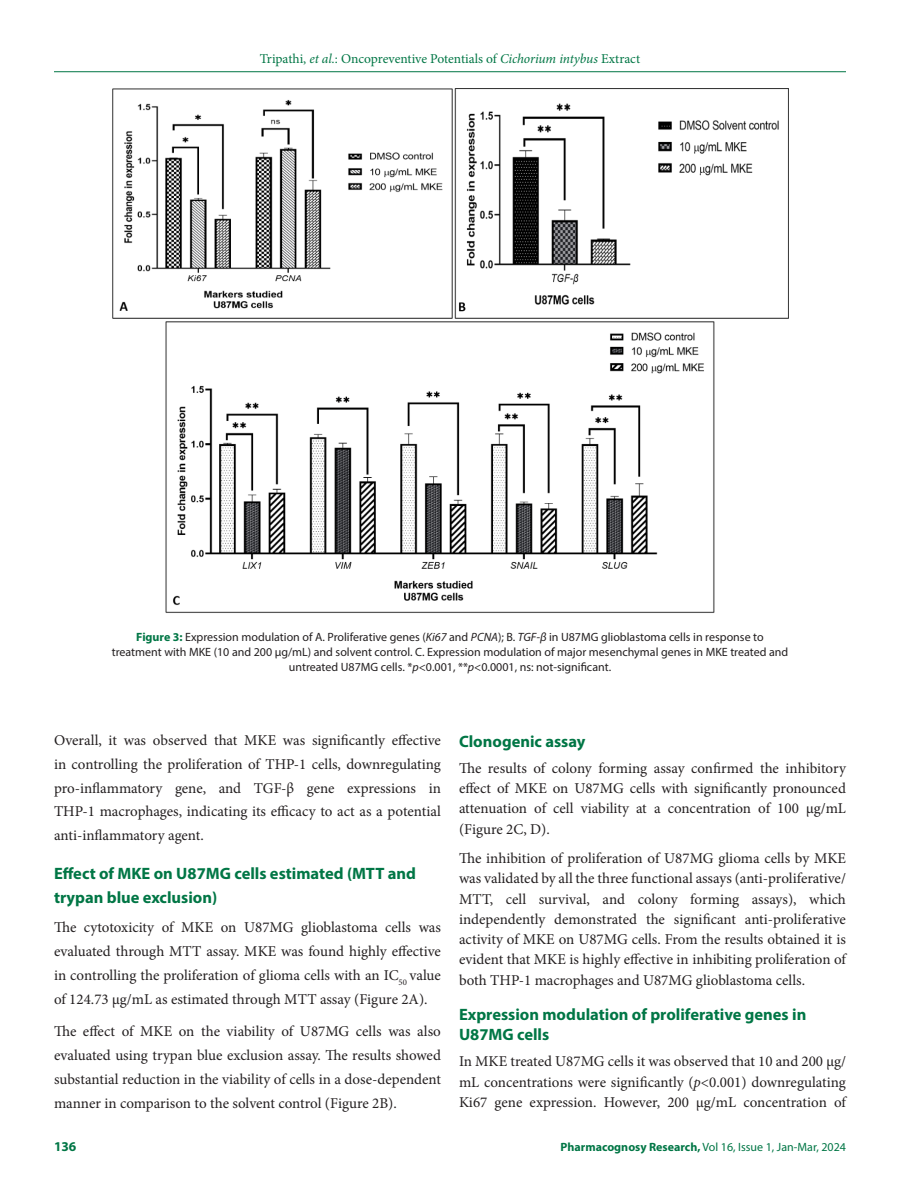
<style>
.page{position:relative;width:918px;height:1188px;background:#fff}
.page>*{position:absolute;margin:0;border:0;box-sizing:border-box;transform-origin:0 0}
.Heading_2{font:700 16.5px/23.7px "Myriad Pro";color:#007645}
.Body_text{font:15px/23.7px "Minion Pro";letter-spacing:-.005em;color:#231f20;text-align:justify}
.Body_text__FO{font:15px/20.2px "Minion Pro";color:#231f20;text-align:justify}
.t1{font:13.5px "Minion Pro";color:#007645}
.t2{font:700 13.5px "Myriad Pro";color:#007645}
.FIG_Caption{font:12px/15px "Myriad Pro";color:#231f20;text-align:center}
.t3{font:12px "Myriad Pro";color:#007645}
.s1{font-style:italic}
.s2{font-weight:700;color:#007645}
.s3{font-weight:700}
</style>
<div class="page">
<hr style="left:54px;top:71px;width:792px;height:1px;background:#007645">
<img style="left:112px;top:88px;width:676px;height:525px">
<p class="t1" style="left:260px;top:50px;width:382px">Tripathi, <span class="s1">et al.</span>: Oncopreventive Potentials of <span class="s1">Cichorium intybus</span> Extract</p>
<p class="FIG_Caption" style="left:112px;top:629px;width:678px"><span class="s2">Figure 3:</span> Expression modulation of A. Proliferative genes (<span class="s1">Ki67</span> and <span class="s1">PCNA</span>); B. <span class="s1">TGF-β</span> in U87MG glioblastoma cells in response to treatment with MKE (10 and 200 μg/mL) and solvent control. C. Expression modulation of major mesenchymal genes in MKE treated and untreated U87MG cells. *<span class="s1">p</span>&lt;0.001, **<span class="s1">p</span>&lt;0.0001, ns: not-significant.</p>
<p class="Body_text" style="left:54px;top:729px;width:389px">Overall, it was observed that MKE was significantly effective in controlling the proliferation of THP-1 cells, downregulating pro-inflammatory gene, and TGF-β gene expressions in THP-1 macrophages, indicating its efficacy to act as a potential anti-inflammatory agent.</p>
<p class="Heading_2" style="left:54px;top:861px;width:363px">Effect of MKE on U87MG cells estimated (MTT and trypan blue exclusion)</p>
<p class="Body_text__FO" style="left:54px;top:916px;width:389px;line-height:23.7px">The cytotoxicity of MKE on U87MG glioblastoma cells was evaluated through MTT assay. MKE was found highly effective in controlling the proliferation of glioma cells with an IC<sub>50</sub> value of 124.73 μg/mL as estimated through MTT assay (Figure 2A).</p>
<p class="Body_text" style="left:54px;top:1020px;width:389px">The effect of MKE on the viability of U87MG cells was also evaluated using trypan blue exclusion assay. The results showed substantial reduction in the viability of cells in a dose-dependent manner in comparison to the solvent control (Figure 2B).</p>
<p class="Heading_2" style="left:459px;top:729px;width:128px">Clonogenic assay</p>
<p class="Body_text__FO" style="left:459px;top:758px;width:389px">The results of colony forming assay confirmed the inhibitory effect of MKE on U87MG cells with significantly pronounced attenuation of cell viability at a concentration of 100 μg/mL (Figure 2C, D).</p>
<p class="Body_text" style="left:459px;top:848px;width:389px;line-height:20.2px">The inhibition of proliferation of U87MG glioma cells by MKE was validated by all the three functional assays (anti-proliferative/ MTT, cell survival, and colony forming assays), which independently demonstrated the significant anti-proliferative activity of MKE on U87MG cells. From the results obtained it is evident that MKE is highly effective in inhibiting proliferation of both THP-1 macrophages and U87MG glioblastoma cells.</p>
<p class="Heading_2" style="left:459px;top:1004px;width:349px;line-height:20.2px">Expression modulation of proliferative genes in<br>U87MG cells</p>
<p class="Body_text__FO" style="left:459px;top:1052px;width:389px">In MKE treated U87MG cells it was observed that 10 and 200 μg/ mL concentrations were significantly (<span class="s1">p</span>&lt;0.001) downregulating Ki67 gene expression. However, 200 μg/mL concentration of</p>
<p class="t2" style="left:54px;top:1137px;width:24px">136</p>
<p class="t3" style="left:561px;top:1139px;width:287px"><span class="s3">Pharmacognosy Research,</span> Vol 16, Issue 1, Jan-Mar, 2024</p>
</div>
